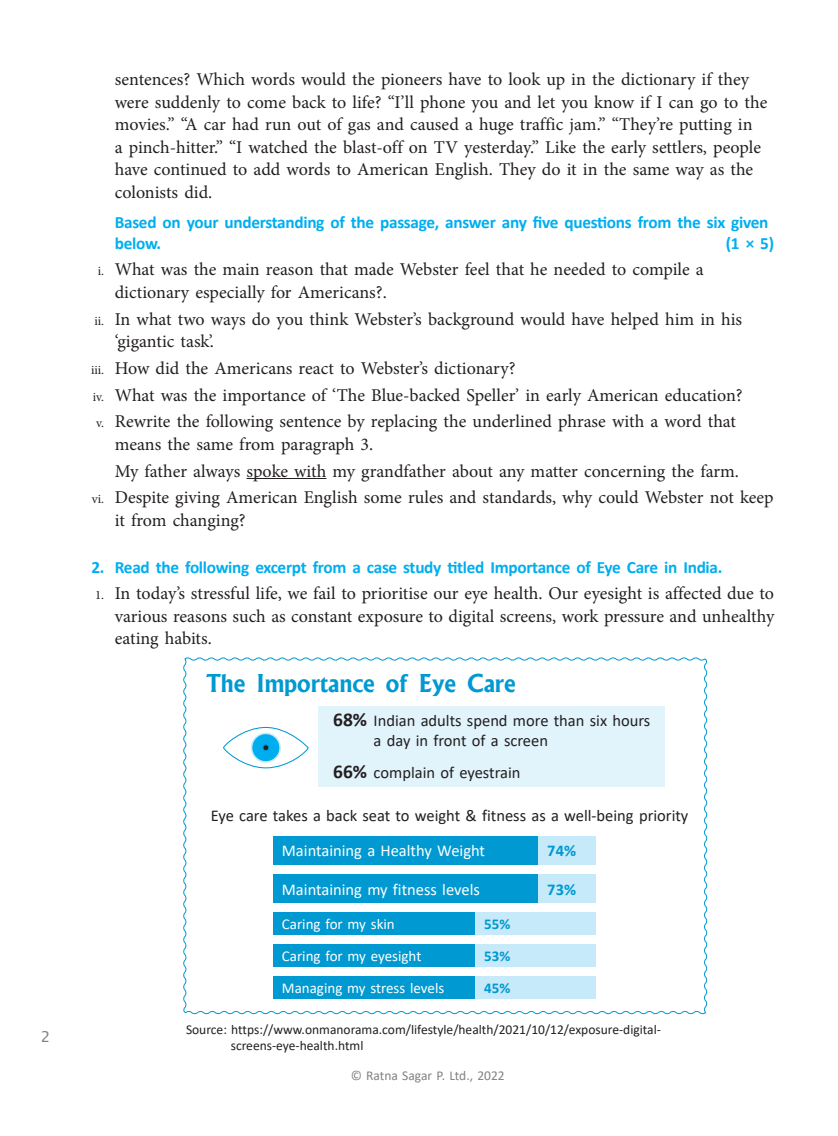
<style>
.page{position:relative;width:838px;height:1136px;background:#fff}
.page>*{position:absolute;margin:0;border:0;box-sizing:border-box;transform-origin:0 0}
.t1{font:700 23.55px "Albertus";color:#0099d1}
._1-Body_Minion_Pro{font:18px/22.5px "Minion Pro";letter-spacing:-.005em;color:#231f20}
.Rubric-Style{font:700 17.25px/21px "Calibri";letter-spacing:-.02em;color:#00aeef}
.t2{font:16.5px/19.8px "Calibri";color:#231f20}
.t3{font:16.5px "Calibri";color:#fff}
.t4{font:700 16.5px "Calibri";color:#0099d1}
.t5{font:15px/32px "Calibri";color:#fff}
.t6{font:700 15px/32px "Calibri";color:#0099d1;text-align:justify}
.t7{font:15px "Lucida Sans";color:#808285}
.t8{font:13.5px/16.2px "Calibri";color:#231f20}
.t9{font:13.5px "Calibri";color:#808285}
.s1{font-size:12.75px}
.s2{font-weight:700;font-size:19.5px}
</style>
<div class="page">
<hr style="left:246px;top:478px;width:80px;height:1px;background:#231f20">
<svg style="left:183px;top:657px;width:525px;height:358px"></svg>
<div style="left:273px;top:836px;width:265px;height:28px;background:#0099d1"></div>
<div style="left:273px;top:874px;width:265px;height:28px;background:#0099d1"></div>
<div style="left:273px;top:912px;width:202px;height:22px;background:#0099d1"></div>
<div style="left:273px;top:944px;width:202px;height:22px;background:#0099d1"></div>
<div style="left:273px;top:976px;width:202px;height:22px;background:#0099d1"></div>
<div style="left:539px;top:836px;width:57px;height:28px;background:#c6eafa"></div>
<div style="left:539px;top:874px;width:57px;height:28px;background:#c6eafa"></div>
<div style="left:475px;top:912px;width:121px;height:22px;background:#c6eafa"></div>
<div style="left:475px;top:944px;width:121px;height:22px;background:#c6eafa"></div>
<div style="left:475px;top:976px;width:121px;height:22px;background:#c6eafa"></div>
<div style="left:223px;top:726px;width:86px;height:42px;border:1px solid #0099d1;border-radius:50%"></div>
<div style="left:252px;top:733px;width:28px;height:28px;background:#00aeef;border-radius:50%"></div>
<div style="left:251px;top:732px;width:30px;height:30px;border:2px solid #c6eafa;border-radius:50%"></div>
<div style="left:262px;top:744px;width:7px;height:6px;border:1px solid #0099d1;border-radius:50%"></div>
<p class="t7" style="left:41px;top:1028px;width:11px">2</p>
<p class="_1-Body_Minion_Pro" style="left:115px;top:68px;width:654px">sentences? Which words would the pioneers have to look up in the dictionary if they were suddenly to come back to life? “I’ll phone you and let you know if I can go to the movies.” “A car had run out of gas and caused a huge traffic jam.” “They’re putting in<br>a pinch-hitter.” “I watched the blast-off on TV yesterday.” Like the early settlers, people have continued to add words to American English. They do it in the same way as the colonists did.</p>
<p class="Rubric-Style" style="left:115px;top:210px;width:655px">Based on your understanding of the passage, answer any five questions from the six given below.</p>
<p class="Rubric-Style" style="left:726px;top:231px;width:50px">(1 × 5)</p>
<p class="_1-Body_Minion_Pro" style="left:115px;top:258px;width:590px;text-indent:-17px"><span class="s1">i.</span> What was the main reason that made Webster feel that he needed to compile a dictionary especially for Americans?.</p>
<p class="_1-Body_Minion_Pro" style="left:115px;top:307px;width:629px;text-indent:-20px"><span class="s1">ii.</span> In what two ways do you think Webster’s background would have helped him in his ‘gigantic task’.</p>
<p class="_1-Body_Minion_Pro" style="left:91px;top:357px;width:426px"><span class="s1">iii.</span> How did the Americans react to Webster’s dictionary?</p>
<p class="_1-Body_Minion_Pro" style="left:93px;top:383px;width:651px"><span class="s1">iv.</span> What was the importance of ‘The Blue-backed Speller’ in early American education?</p>
<p class="_1-Body_Minion_Pro" style="left:115px;top:410px;width:622px;text-indent:-19px"><span class="s1">v.</span> Rewrite the following sentence by replacing the underlined phrase with a word that means the same from paragraph 3.</p>
<p class="_1-Body_Minion_Pro" style="left:115px;top:459px;width:626px">My father always spoke with my grandfather about any matter concerning the farm.</p>
<p class="_1-Body_Minion_Pro" style="left:115px;top:486px;width:660px;text-indent:-23px"><span class="s1">vi.</span> Despite giving American English some rules and standards, why could Webster not keep it from changing?</p>
<p class="Rubric-Style" style="left:91px;top:555px;width:632px">2. Read the following excerpt from a case study titled Importance of Eye Care in India.</p>
<p class="_1-Body_Minion_Pro" style="left:115px;top:582px;width:661px;text-align:justify;text-indent:-20px"><span class="s1">1.</span> In today’s stressful life, we fail to prioritise our eye health. Our eyesight is affected due to various reasons such as constant exposure to digital screens, work pressure and unhealthy eating habits.</p>
<p class="t1" style="left:206px;top:668px;width:311px">The Importance of Eye Care</p>
<p class="t2" style="left:373px;top:710px;width:278px;text-indent:-40px"><span class="s2">68%</span> Indian adults spend more than six hours a day in front of a screen</p>
<p class="t2" style="left:333px;top:761px;width:189px"><span class="s2">66%</span> complain of eyestrain</p>
<p class="t2" style="left:211px;top:804px;width:479px">Eye care takes a back seat to weight &amp; fitness as a well-being priority</p>
<p class="t3" style="left:282px;top:839px;width:205px">Maintaining a Healthy Weight</p>
<p class="t3" style="left:282px;top:878px;width:200px">Maintaining my fitness levels</p>
<p class="t5" style="left:282px;top:907px;width:164px">Caring for my skin<br>Caring for my eyesight<br>Managing my stress levels</p>
<p class="t6" style="left:484px;top:907px;width:28px">55% 53% 45%</p>
<p class="t4" style="left:547px;top:840px;width:30px">74%</p>
<p class="t4" style="left:547px;top:879px;width:30px">73%</p>
<p class="t8" style="left:231px;top:1020px;width:432px;text-indent:-45px">Source: https://www.onmanorama.com/lifestyle/health/2021/10/12/exposure-digital&shy;screens-eye-health.html</p>
<p class="t9" style="left:351px;top:1066px;width:156px">© Ratna Sagar P. Ltd., 2022</p>
</div>
